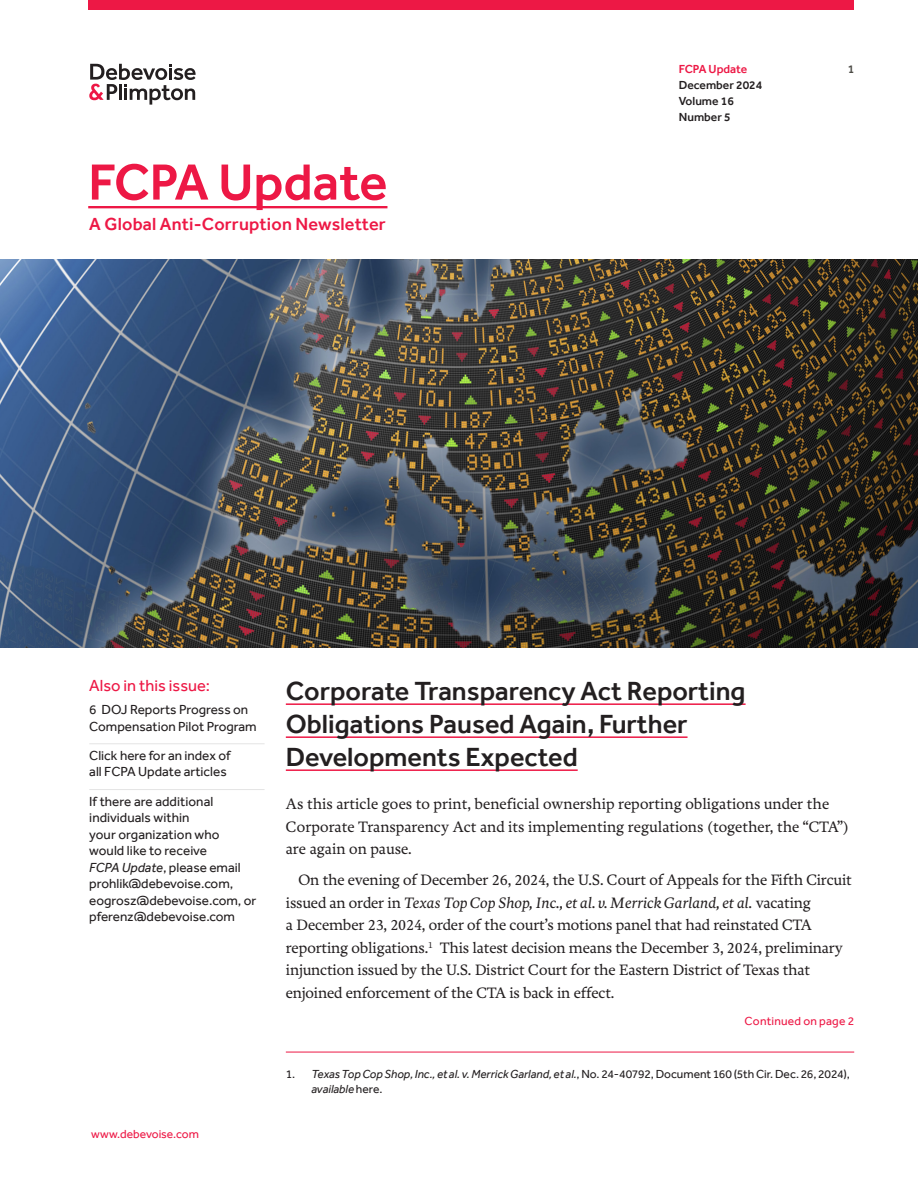
<style>
.page{position:relative;width:918px;height:1188px;background:#fff}
.page>*{position:absolute;margin:0;border:0;box-sizing:border-box;transform-origin:0 0}
.t1{font:500 52.5px "Effra";color:#ed1845}
.t2{font:500 27px/33px "Effra";color:#231f20}
.t3{font:500 18px "Effra";letter-spacing:.01em;color:#ed1845}
.t4{font:16.5px "Effra";color:#ed1845}
.t5{font:500 15.75px/22.5px "Freya";letter-spacing:-.01em;color:#231f20}
.t6{font:13.5px/16.5px "Effra";color:#231f20}
.t7{font:italic 12px/15px "Effra";color:#231f20}
.t8{font:500 12px/15.8px "Effra";color:#231f20}
.t9{font:12px "Effra";letter-spacing:-.005em;color:#ed1845}
.t10{font:12px "Effra";letter-spacing:.015em;color:#ed1845}
.t11{font:500 12px "Effra";color:#ed1845}
.t12{font:500 12px "Effra";color:#4c4b46}
.s1{font-style:italic}
.s2{font-weight:400;font-style:italic}
.s3{font-style:normal}
</style>
<div class="page">
<svg style="left:89px;top:64px;width:107px;height:41px"></svg>
<div style="left:88px;top:0;width:766px;height:10px;background:#ed1845"></div>
<img style="left:0;top:259px;width:918px;height:388px">
<hr style="left:88px;top:206px;width:299px;height:2px;background:#ed1845">
<hr style="left:286px;top:703px;width:460px;height:2px;background:#ed1845">
<hr style="left:286px;top:736px;width:402px;height:2px;background:#ed1845">
<hr style="left:286px;top:769px;width:292px;height:2px;background:#ed1845">
<hr style="left:89px;top:743px;width:176px;height:1px;background:#e4e4e4">
<hr style="left:89px;top:789px;width:176px;height:1px;background:#e4e4e4">
<hr style="left:286px;top:1052px;width:568px;height:1px;background:#ed1845">
<h1 class="t1" style="left:88px;top:151px;width:301px">FCPA Update</h1>
<p class="t3" style="left:89px;top:213px;width:298px">A Global Anti‑Corruption Newsletter</p>
<p class="t11" style="left:679px;top:62px;width:70px">FCPA Update</p>
<p class="t12" style="left:848px;top:62px;width:8px">1</p>
<p class="t8" style="left:679px;top:77px;width:85px">December 2024<br>Volume 16<br>Number 5</p>
<p class="t4" style="left:89px;top:676px;width:122px">Also in this issue:</p>
<p class="t6" style="left:89px;top:701px;width:169px">6 DOJ Reports Progress on<br>Compensation Pilot Program</p>
<p class="t6" style="left:89px;top:747px;width:143px">Click here for an index of all FCPA Update articles</p>
<p class="t6" style="left:89px;top:793px;width:169px">If there are additional individuals within<br>your organization who would like to receive<br><span class="s1">FCPA Update</span>, please email prohlik@debevoise.com, eogrosz@debevoise.com, or pferenz@debevoise.com</p>
<p class="t9" style="left:91px;top:1127px;width:109px">www.debevoise.com</p>
<h2 class="t2" style="left:286px;top:674px;width:461px">Corporate Transparency Act Reporting<br>Obligations Paused Again, Further<br>Developments Expected</h2>
<p class="t5" style="left:286px;top:794px;width:565px">As this article goes to print, beneficial ownership reporting obligations under the<br>Corporate Transparency Act and its implementing regulations (together, the “CTA”) are again on pause.</p>
<p class="t5" style="left:286px;top:870px;width:568px;text-indent:13px">On the evening of December 26, 2024, the U.S. Court of Appeals for the Fifth Circuit issued an order in <span class="s2">Texas Top Cop Shop, Inc., et al. v. Merrick Garland, et al.</span> vacating<br>a December 23, 2024, order of the court’s motions panel that had reinstated CTA reporting obligations.<sup>1</sup> This latest decision means the December 3, 2024, preliminary injunction issued by the U.S. District Court for the Eastern District of Texas that enjoined enforcement of the CTA is back in effect.</p>
<p class="t10" style="left:745px;top:1014px;width:111px">Continued on page 2</p>
<p class="t7" style="left:311px;top:1067px;width:540px;text-indent:-26px"><span class="s3">1.</span> Texas Top Cop Shop, Inc., et al. v. Merrick Garland, et al.<span class="s3">, No. 24-40792, Document 160 (5th Cir. Dec. 26, 2024), </span>available <span class="s3">here.</span></p>
</div>
